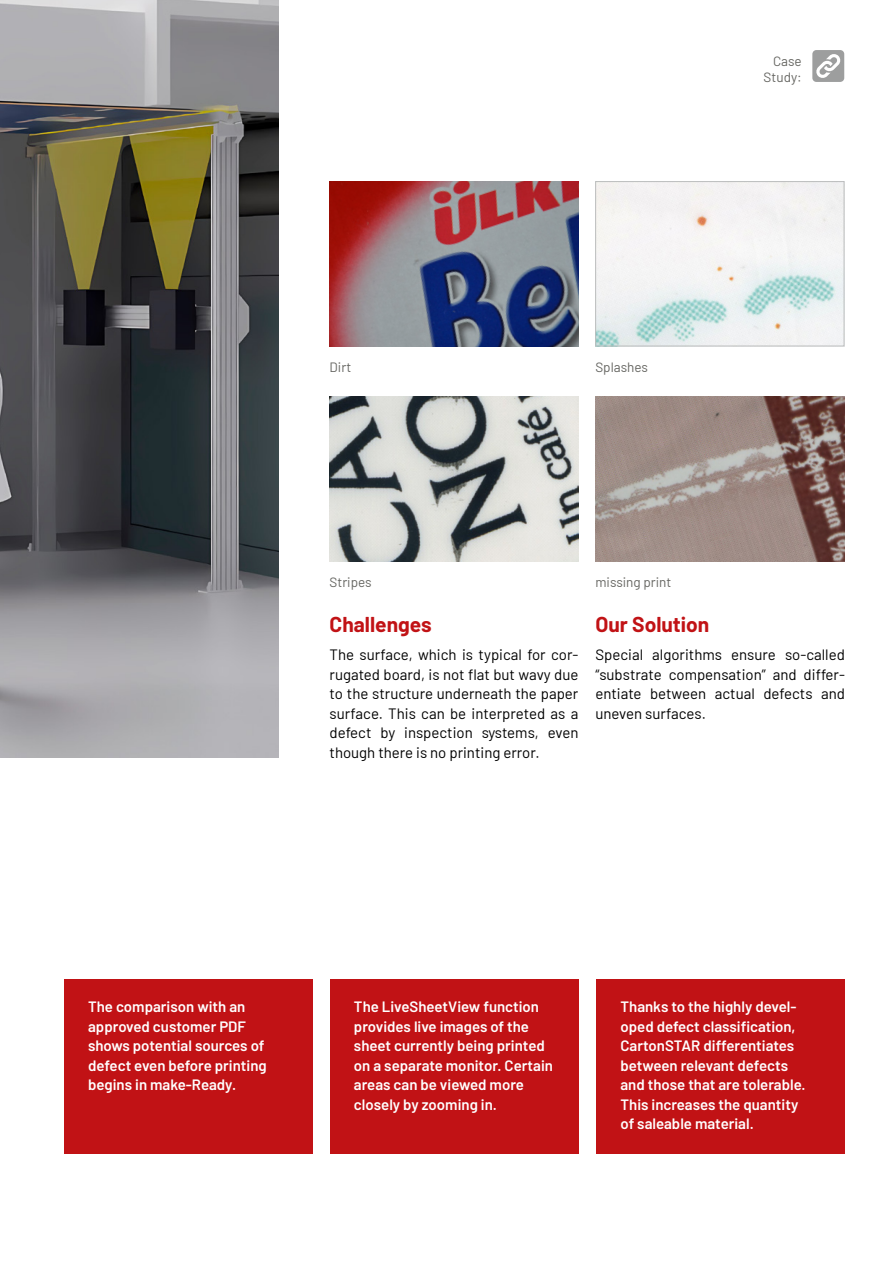
<style>
.page{position:relative;width:893px;height:1263px;background:#fff}
.page>*{position:absolute;margin:0;border:0;box-sizing:border-box;transform-origin:0 0}
.t1{font:700 21px "Barlow";color:#c11215}
.t2{font:600 15px/19.5px "Barlow";color:#fff}
.t3{font:15px/19.5px "Barlow";color:#000;text-align:justify}
.t4{font:13.5px/16.2px "Barlow";color:#666662;text-align:right}
</style>
<div class="page">
<img style="left:0;top:0;width:279px;height:758px">
<div style="left:64px;top:979px;width:249px;height:174px;background:#c11215"></div>
<div style="left:330px;top:979px;width:248px;height:174px;background:#c11215"></div>
<div style="left:596px;top:979px;width:249px;height:174px;background:#c11215"></div>
<img style="left:330px;top:181px;width:248px;height:165px">
<img style="left:597px;top:183px;width:245px;height:161px">
<div style="left:595px;top:181px;width:249px;height:165px;border:1px solid #bbbdbd"></div>
<img style="left:330px;top:396px;width:248px;height:165px">
<img style="left:595px;top:396px;width:249px;height:165px">
<svg style="left:812px;top:50px;width:32px;height:32px"></svg>
<p class="t4" style="left:764px;top:52px;width:40px">Case<br>Study:</p>
<p class="t4" style="left:330px;top:358px;width:23px">Dirt</p>
<p class="t4" style="left:595px;top:358px;width:54px">Splashes</p>
<p class="t4" style="left:330px;top:573px;width:44px">Stripes</p>
<p class="t4" style="left:595px;top:573px;width:78px">missing print</p>
<h1 class="t1" style="left:330px;top:609px;width:104px">Challenges</h1>
<p class="t3" style="left:330px;top:644px;width:250px">The surface, which is typical for cor&shy;rugated board, is not flat but wavy due to the structure underneath the paper surface. This can be interpreted as a defect by inspection systems, even though there is no printing error.</p>
<h1 class="t1" style="left:595px;top:609px;width:116px">Our Solution</h1>
<p class="t3" style="left:595px;top:644px;width:251px">Special algorithms ensure so-called “substrate compensation” and differ&shy;entiate between actual defects and uneven surfaces.</p>
<p class="t2" style="left:88px;top:996px;width:180px">The comparison with an approved customer PDF shows potential sources of defect even before printing begins in make-Ready.</p>
<p class="t2" style="left:354px;top:996px;width:201px">The LiveSheetView function provides live images of the sheet currently being printed on a separate monitor. Certain areas can be viewed more closely by zooming in.</p>
<p class="t2" style="left:620px;top:996px;width:187px">Thanks to the highly devel&shy;oped defect classification,<br>CartonSTAR differentiates between relevant defects and those that are tolerable.<br>This increases the quantity of saleable material.</p>
</div>
